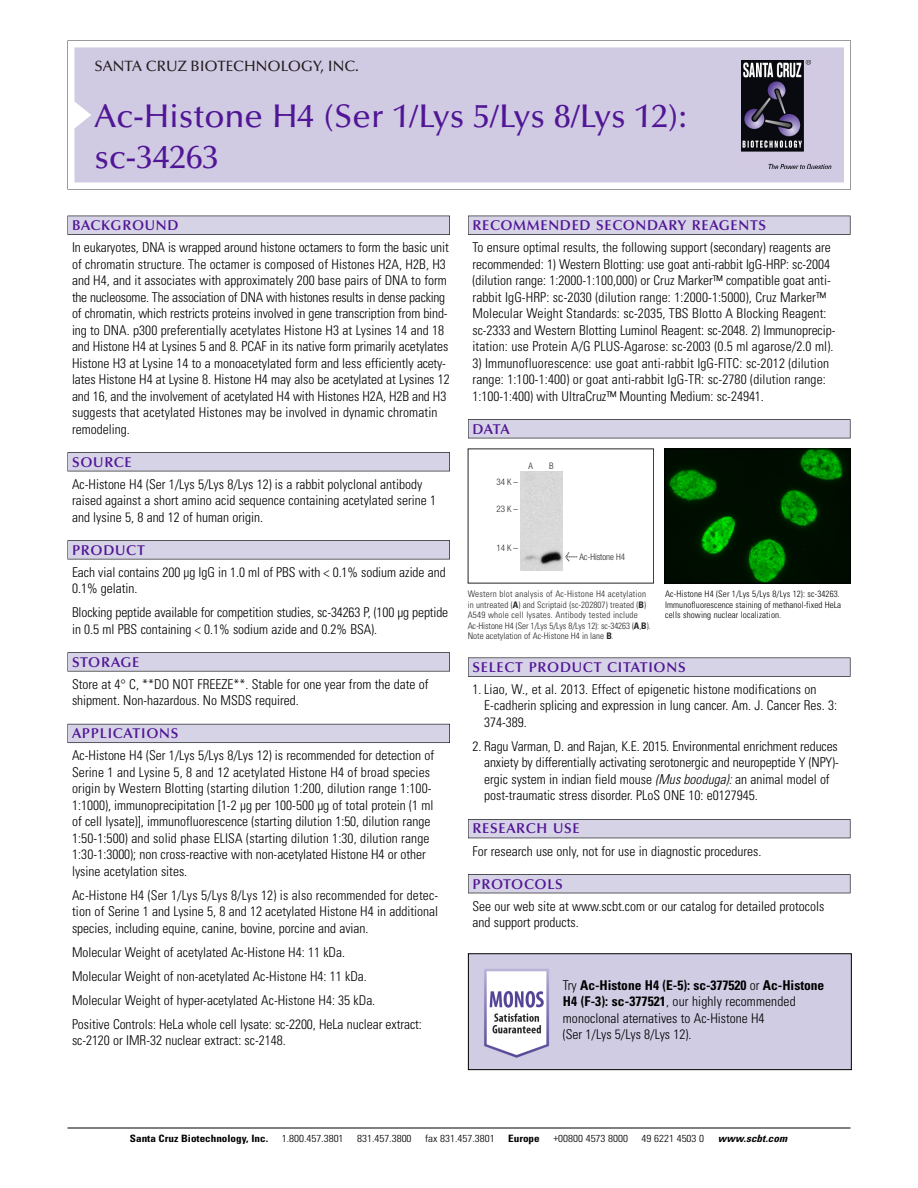
<style>
.page{position:relative;width:918px;height:1188px;background:#fff}
.page>*{position:absolute;margin:0;border:0;box-sizing:border-box;transform-origin:0 0}
.t1{font:500 33px/40.5px "Optima";color:#511695}
.t2{font:500 15px "Optima";color:#231f20}
.t3{font:600 14.25px "Optima";letter-spacing:.05em;color:#511695}
.t4{font:300 condensed 13.5px/16.5px "Univers";color:#000}
.t5{font:300 condensed 10.2px "Univers";color:#000;scale:1.1 1}
.t6{font:700 condensed 10.2px "Univers";color:#000;scale:1.1 1}
.t7{font:italic 700 condensed 10.2px "Univers";letter-spacing:.005em;color:#000;scale:1.1 1}
.t8{font:9px/10.5px "Univers Condensed Light+HNLITY";letter-spacing:.01em;color:#272627}
.t9{font:300 condensed 9px/10.5px "Univers";letter-spacing:.01em;color:#000}
.t10{font:9px "Helvetica Neue Light Cond+FDETNK";color:#272627}
.s1{font-family:"Meta Plus Book Roman+OWTHOO";font-size:10.5px}
.s2{font-family:"Univers Condensed Bold+YPZABC"}
.s3{font-style:italic}
.s4{font-weight:700}
</style>
<div class="page">
<svg style="left:68px;top:40px;width:783px;height:149px"></svg>
<div style="left:74px;top:47px;width:770px;height:135px;background:#d1cae3"></div>
<img style="left:741px;top:60px;width:90px;height:108px">
<div style="left:468px;top:216px;width:382px;height:19px;background:#525155"></div>
<div style="left:468px;top:216px;width:382px;height:18px;background:#d7d3e7"></div>
<div style="left:468px;top:419px;width:382px;height:19px;background:#525155"></div>
<div style="left:468px;top:420px;width:382px;height:18px;background:#d7d3e7"></div>
<div style="left:468px;top:658px;width:382px;height:19px;background:#575759"></div>
<div style="left:468px;top:658px;width:382px;height:18px;background:#d7d3e7"></div>
<div style="left:468px;top:819px;width:382px;height:19px;background:#525158"></div>
<div style="left:468px;top:820px;width:382px;height:18px;background:#d7d3e7"></div>
<div style="left:468px;top:874px;width:382px;height:19px;background:#525156"></div>
<div style="left:468px;top:875px;width:382px;height:18px;background:#d7d3e7"></div>
<hr style="left:68px;top:1128px;width:782px;height:1px;background:#000">
<div style="left:68px;top:216px;width:382px;height:19px;background:#525155"></div>
<div style="left:68px;top:216px;width:381px;height:18px;background:#d7d3e7"></div>
<div style="left:68px;top:452px;width:382px;height:19px;background:#525155"></div>
<div style="left:68px;top:453px;width:381px;height:18px;background:#d7d3e7"></div>
<div style="left:68px;top:540px;width:382px;height:19px;background:#545357"></div>
<div style="left:68px;top:541px;width:381px;height:18px;background:#d7d3e7"></div>
<div style="left:68px;top:652px;width:382px;height:19px;background:#575759"></div>
<div style="left:68px;top:653px;width:381px;height:18px;background:#d7d3e7"></div>
<div style="left:68px;top:724px;width:382px;height:19px;background:#5b5a62"></div>
<div style="left:68px;top:724px;width:381px;height:18px;background:#d7d3e7"></div>
<img style="left:666px;top:450px;width:183px;height:132px">
<div style="left:664px;top:448px;width:187px;height:136px;border:1px solid #000"></div>
<img style="left:520px;top:472px;width:43px;height:98px">
<img style="left:470px;top:955px;width:380px;height:113px">
<div style="left:468px;top:953px;width:384px;height:117px;border:1px solid #000"></div>
<p class="t2" style="left:94px;top:61px;width:266px">SANTA CRUZ BIOTECHNOLOGY, INC.</p>
<h1 class="t1" style="left:94px;top:99px;width:594px">Ac-Histone H4 (Ser 1/Lys 5/Lys 8/Lys 12): sc-34263</h1>
<p class="t3" style="left:72px;top:219px;width:108px">BACKGROUND</p>
<p class="t4" style="left:72px;top:240px;width:379px">In eukaryotes, DNA is wrapped around histone octamers to form the basic unit of chromatin structure. The octamer is composed of Histones H2A, H2B, H3 and H4, and it associates with approximately 200 base pairs of DNA to form the nucleosome. The association of DNA with histones results in dense packing of chromatin, which restricts proteins involved in gene transcription from bind&shy;ing to DNA. p300 preferentially acetylates Histone H3 at Lysines 14 and 18 and Histone H4 at Lysines 5 and 8. PCAF in its native form primarily acetylates Histone H3 at Lysine 14 to a monoacetylated form and less efficiently acety&shy;lates Histone H4 at Lysine 8. Histone H4 may also be acetylated at Lysines 12 and 16, and the involvement of acetylated H4 with Histones H2A, H2B and H3 suggests that acetylated Histones may be involved in dynamic chromatin remodeling.</p>
<p class="t3" style="left:72px;top:456px;width:61px">SOURCE</p>
<p class="t4" style="left:72px;top:477px;width:366px">Ac-Histone H4 (Ser 1/Lys 5/Lys 8/Lys 12) is a rabbit polyclonal antibody raised against a short amino acid sequence containing acetylated serine 1 and lysine 5, 8 and 12 of human origin.</p>
<p class="t3" style="left:72px;top:544px;width:74px">PRODUCT</p>
<p class="t4" style="left:72px;top:565px;width:375px">Each vial contains 200 µg IgG in 1.0 ml of PBS with &lt; 0.1% sodium azide and<br>0.1% gelatin.</p>
<p class="t4" style="left:72px;top:605px;width:378px">Blocking peptide available for competition studies, sc-34263 P, (100 µg peptide in 0.5 ml PBS containing &lt; 0.1% sodium azide and 0.2% BSA).</p>
<p class="t3" style="left:72px;top:656px;width:69px">STORAGE</p>
<p class="t4" style="left:72px;top:677px;width:358px">Store at 4° C, **DO NOT FREEZE**. Stable for one year from the date of shipment. Non-hazardous. No MSDS required.</p>
<p class="t3" style="left:72px;top:728px;width:108px">APPLICATIONS</p>
<p class="t4" style="left:72px;top:748px;width:364px">Ac-Histone H4 (Ser 1/Lys 5/Lys 8/Lys 12) is recommended for detection of Serine 1 and Lysine 5, 8 and 12 acetylated Histone H4 of broad species origin by Western Blotting (starting dilution 1:200, dilution range 1:100- 1:1000), immunoprecipitation [1-2 µg per 100-500 µg of total protein (1 ml of cell lysate)], immunofluorescence (starting dilution 1:50, dilution range 1:50-1:500) and solid phase ELISA (starting dilution 1:30, dilution range 1:30-1:3000); non cross-reactive with non-acetylated Histone H4 or other lysine acetylation sites.</p>
<p class="t4" style="left:72px;top:888px;width:368px;text-align:justify">Ac-Histone H4 (Ser 1/Lys 5/Lys 8/Lys 12) is also recommended for detec&shy;tion of Serine 1 and Lysine 5, 8 and 12 acetylated Histone H4 in additional species, including equine, canine, bovine, porcine and avian.</p>
<p class="t4" style="left:72px;top:941px;width:351px;line-height:24px">Molecular Weight of acetylated Ac-Histone H4: 11 kDa.<br>Molecular Weight of non-acetylated Ac-Histone H4: 11 kDa.<br>Molecular Weight of hyper-acetylated Ac-Histone H4: 35 kDa.<br>Positive Controls: HeLa whole cell lysate: sc-2200, HeLa nuclear extract:</p>
<p class="t4" style="left:72px;top:1033px;width:215px">sc-2120 or IMR-32 nuclear extract: sc-2148.</p>
<p class="t3" style="left:473px;top:219px;width:295px">RECOMMENDED SECONDARY REAGENTS</p>
<p class="t4" style="left:473px;top:240px;width:364px">To ensure optimal results, the following support (secondary) reagents are recommended: 1) Western Blotting: use goat anti-rabbit IgG-HRP: sc-2004 (dilution range: 1:2000-1:100,000) or Cruz Marker™ compatible goat anti&shy;rabbit IgG-HRP: sc-2030 (dilution range: 1:2000-1:5000), Cruz Marker™ Molecular Weight Standards: sc-2035, TBS Blotto A Blocking Reagent: sc-2333 and Western Blotting Luminol Reagent: sc-2048. 2) Immunoprecip&shy;itation: use Protein A/G PLUS-Agarose: sc-2003 (0.5 ml agarose/2.0 ml).</p>
<p class="t4" style="left:473px;top:356px;width:358px">3) Immunofluorescence: use goat anti-rabbit IgG-FITC: sc-2012 (dilution range: 1:100-1:400) or goat anti-rabbit IgG-TR: sc-2780 (dilution range:<br>1:100-1:400) with UltraCruz™ Mounting Medium: sc-24941.</p>
<p class="t3" style="left:473px;top:423px;width:39px">DATA</p>
<p class="t10" style="left:496px;top:478px;width:23px">34K–</p>
<p class="t10" style="left:496px;top:505px;width:23px">23K–</p>
<p class="t10" style="left:496px;top:544px;width:23px">14K–</p>
<p class="t10" style="left:528px;top:462px;width:6px">A</p>
<p class="t10" style="left:549px;top:462px;width:6px">B</p>
<p class="t10" style="left:565px;top:554px;width:62px"><span class="s1">&lt;</span> Ac-Histone H4</p>
<p class="t8" style="left:468px;top:590px;width:184px">Western blot analysis of Ac-Histone H4 acetylation in untreated (<span class="s2">A</span>) and Scriptaid (sc-202807) treated (<span class="s2">B</span>)<br>A549 whole cell lysates. Antibody tested include Ac-Histone H4 (Ser 1/Lys 5/Lys 8/Lys 12): sc-34263 (<span class="s2">A</span>,<span class="s2">B</span>).<br>Note acetylation of Ac-Histone H4 in lane <span class="s2">B</span>.</p>
<p class="t9" style="left:665px;top:590px;width:178px">Ac-Histone H4 (Ser 1/Lys 5/Lys 8/Lys 12): sc-34263.<br>Immunofluorescence staining of methanol-fixed HeLa cells showing nuclear localization.</p>
<p class="t3" style="left:473px;top:661px;width:215px">SELECT PRODUCT CITATIONS</p>
<p class="t4" style="left:484px;top:682px;width:354px;text-indent:-12px">1. Liao, W., et al. 2013. Effect of epigenetic histone modifications on<br>E-cadherin splicing and expression in lung cancer. Am. J. Cancer Res. 3:<br>374-389.</p>
<p class="t4" style="left:484px;top:739px;width:356px;text-indent:-12px">2. Ragu Varman, D. and Rajan, K.E. 2015. Environmental enrichment reduces anxiety by differentially activating serotonergic and neuropeptide Y (NPY)- ergic system in indian field mouse <span class="s3">(Mus booduga):</span> an animal model of post-traumatic stress disorder. PLoS ONE 10: e0127945.</p>
<p class="t3" style="left:473px;top:823px;width:109px">RESEARCH USE</p>
<p class="t4" style="left:473px;top:844px;width:290px">For research use only, not for use in diagnostic procedures.</p>
<p class="t3" style="left:473px;top:878px;width:92px">PROTOCOLS</p>
<p class="t4" style="left:473px;top:899px;width:353px">See our web site at www.scbt.com or our catalog for detailed protocols and support products.</p>
<p class="t4" style="left:563px;top:978px;width:263px">Try <span class="s4">Ac-Histone H4 (E-5): sc-377520</span> or <span class="s4">Ac-Histone H4 (F-3): sc-377521</span>, our highly recommended monoclonal aternatives to Ac-Histone H4<br>(Ser 1/Lys 5/Lys 8/Lys 12).</p>
<p class="t6" style="left:130px;top:1135px;width:127px">Santa Cruz Biotechnology, Inc.</p>
<p class="t5" style="left:282px;top:1135px;width:58px">1.800.457.3801</p>
<p class="t5" style="left:357px;top:1135px;width:51px">831.457.3800</p>
<p class="t5" style="left:425px;top:1135px;width:65px">fax 831.457.3801</p>
<p class="t6" style="left:508px;top:1135px;width:30px">Europe</p>
<p class="t5" style="left:553px;top:1135px;width:69px">+00800 4573 8000</p>
<p class="t5" style="left:642px;top:1135px;width:58px">49 6221 4503 0</p>
<p class="t7" style="left:718px;top:1135px;width:64px">www.scbt.com</p>
</div>
